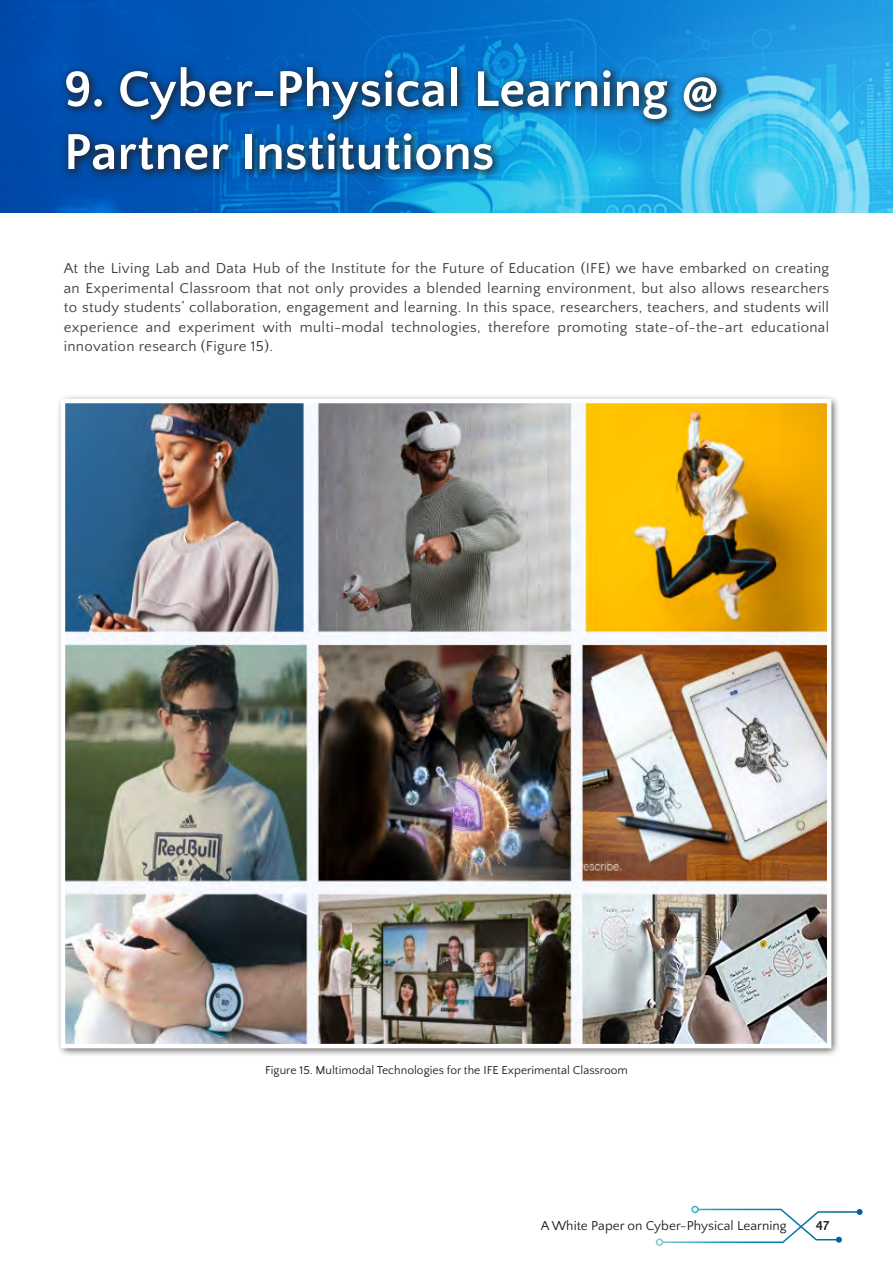
<style>
.page{position:relative;width:893px;height:1263px;background:#fff}
.page>*{position:absolute;margin:0;border:0;box-sizing:border-box;transform-origin:0 0}
._00_PT{font:700 52.5px/63px "Quattrocento Sans";color:#fff}
._01_Text{font:15px/19.5px "Quattrocento Sans";letter-spacing:.02em;color:#3e3e3f;text-align:justify}
.t1{font:13.5px "Quattrocento Sans";color:#231f20}
.t2{font:700 13.5px "Quattrocento Sans";color:#231f20}
._09_Caption{font:12px "Quattrocento Sans";color:#231f20}
</style>
<div class="page">
<div style="left:656px;top:1238px;width:7px;height:8px;border:2px solid #fff;border-radius:50%"></div>
<svg style="left:661px;top:1208px;width:202px;height:36px"></svg>
<div style="left:691px;top:1206px;width:8px;height:7px;border:2px solid #fff;border-radius:50%"></div>
<img style="left:0;top:0;width:893px;height:213px">
<div style="left:57px;top:394px;width:784px;height:663px;background:#231f20;opacity:.75"></div>
<img style="left:66px;top:404px;width:760px;height:639px">
<div style="left:60px;top:60px;width:668px;height:121px;background:#231f20;opacity:.75"></div>
<div style="left:61px;top:399px;width:770px;height:649px;border:4px solid #fff"></div>
<p class="_00_PT" style="left:64px;top:59px;width:657px">9. Cyber-Physical Learning @<br>Partner Institutions</p>
<p class="_01_Text" style="left:64px;top:259px;width:767px">At the Living Lab and Data Hub of the Institute for the Future of Education (IFE) we have embarked on creating an Experimental Classroom that not only provides a blended learning environment, but also allows researchers to study students’ collaboration, engagement and learning. In this space, researchers, teachers, and students will experience and experiment with multi-modal technologies, therefore promoting state-of-the-art educational innovation research (Figure 15).</p>
<p class="_09_Caption" style="left:265px;top:1064px;width:364px">Figure 15. Multimodal Technologies for the IFE Experimental Classroom</p>
<p class="t1" style="left:541px;top:1218px;width:247px">A White Paper on Cyber-Physical Learning</p>
<p class="t2" style="left:816px;top:1218px;width:15px">47</p>
</div>
